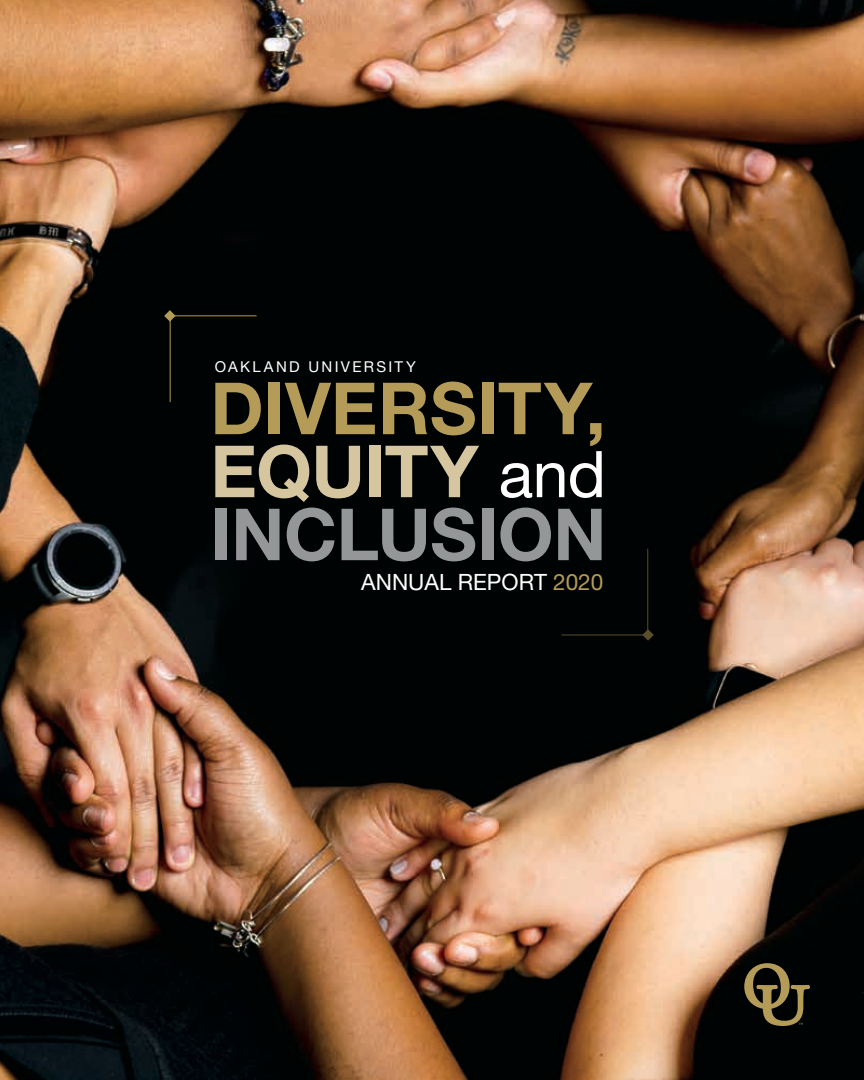
<style>
.page{position:relative;width:864px;height:1080px;background:#fff}
.page>*{position:absolute;margin:0;border:0;box-sizing:border-box;transform-origin:0 0}
.t1{font:700 72px/63px "Helvetica Neue";letter-spacing:-.005em;color:#b59b58;text-align:justify}
.t2{font:22.5px "Helvetica Neue";color:#fff}
.t3{font:15px "Helvetica Neue";letter-spacing:.155em;color:#fff}
.s1{color:#d6c6a0}
.s2{font-weight:400;font-size:64.5px;color:#fff}
.s3{color:#949698}
.s4{color:#b59b58}
</style>
<div class="page">
<img style="left:0;top:0;width:864px;height:1080px">
<svg style="left:744px;top:963px;width:66px;height:63px;background:#443c23"></svg>
<hr style="left:647px;top:549px;width:1px;height:86px;background:#b59b58">
<hr style="left:561px;top:635px;width:87px;height:1px;background:#b59b58">
<svg style="left:642px;top:629px;width:12px;height:12px"></svg>
<hr style="left:170px;top:316px;width:1px;height:86px;background:#b59b58">
<hr style="left:170px;top:315px;width:87px;height:1px;background:#b59b58">
<svg style="left:164px;top:310px;width:12px;height:12px"></svg>
<p class="t3" style="left:215px;top:358px;width:203px">OAKLAND UNIVERSITY</p>
<p class="t1" style="left:210px;top:375px;width:398px">DIVERSITY, <span class="s1">EQUITY</span> <span class="s2">and </span><span class="s3">INCLUSION</span></p>
<p class="t2" style="left:361px;top:568px;width:244px">ANNUAL REPORT <span class="s4">2020</span></p>
</div>
